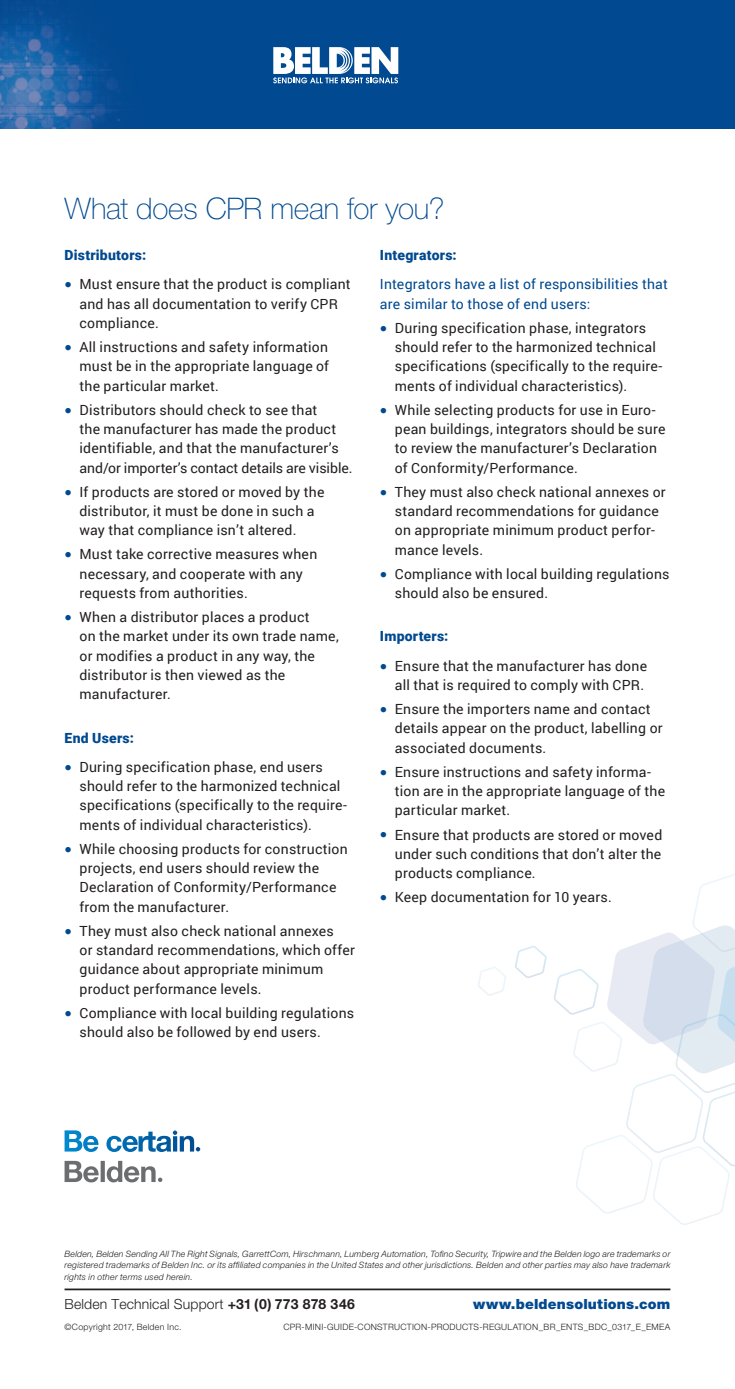
<style>
.page{position:relative;width:735px;height:1389px;background:#fff}
.page>*{position:absolute;margin:0;border:0;box-sizing:border-box;transform-origin:0 0}
.t1{font:100 29.75px "Helvetica Neue";letter-spacing:-.01em;color:#014990}
.t2{font:14px/19.2px "Roboto";letter-spacing:.015em;color:#231f20}
.t3{font:14px/19.2px "Roboto";letter-spacing:.015em;color:#014990}
.t4{font:900 14px "Roboto";letter-spacing:.015em;color:#014990}
.t5{font:300 14px "Helvetica Neue";letter-spacing:.01em;color:#231f20}
.t6{font:900 14px "Helvetica Neue";letter-spacing:.01em;color:#014990}
.t7{font:italic 300 8.75px/11.4px "Helvetica Neue";letter-spacing:.02em;color:#231f20;text-align:justify}
.t8{font:300 8.75px "Helvetica Neue";letter-spacing:.03em;color:#231f20}
.s1{font-family:"Rotis Semi Sans";font-size:14.88px;color:#014990}
.s2{font-weight:700}
</style>
<div class="page">
<hr style="left:64px;top:1289px;width:606px;height:1px;background:#231f20">
<div style="left:0;top:0;width:734px;height:129px;background:#014990"></div>
<svg style="left:273px;top:47px;width:125px;height:36px"></svg>
<img style="left:0;top:3px;width:120px;height:126px">
<svg style="left:478px;top:967px;width:28px;height:29px"></svg>
<svg style="left:515px;top:946px;width:31px;height:32px"></svg>
<svg style="left:554px;top:874px;width:180px;height:351px"></svg>
<svg style="left:64px;top:1161px;width:98px;height:21px"></svg>
<svg style="left:64px;top:1130px;width:136px;height:22px"></svg>
<h1 class="t1" style="left:64px;top:192px;width:381px">What does CPR mean for you?</h1>
<p class="t4" style="left:64px;top:245px;width:83px">Distributors:</p>
<p class="t2" style="left:79px;top:274px;width:273px;text-indent:-15px"><span class="s1">•</span> Must ensure that the product is compliant and has all documentation to verify CPR compliance.</p>
<p class="t2" style="left:79px;top:337px;width:251px;text-align:justify;text-indent:-15px"><span class="s1">•</span> All instructions and safety information must be in the appropriate language of the particular market.</p>
<p class="t2" style="left:79px;top:400px;width:274px;text-indent:-15px"><span class="s1">•</span> Distributors should check to see that<br>the manufacturer has made the product identifiable, and that the manufacturer’s and/or importer’s contact details are visible.</p>
<p class="t2" style="left:79px;top:482px;width:246px;text-indent:-15px"><span class="s1">•</span> If products are stored or moved by the distributor, it must be done in such a way that compliance isn’t altered.</p>
<p class="t2" style="left:79px;top:544px;width:239px;text-indent:-15px"><span class="s1">•</span> Must take corrective measures when necessary, and cooperate with any requests from authorities.</p>
<p class="t2" style="left:79px;top:607px;width:261px;text-indent:-15px"><span class="s1">•</span> When a distributor places a product<br>on the market under its own trade name, or modifies a product in any way, the distributor is then viewed as the manufacturer.</p>
<p class="t4" style="left:64px;top:728px;width:71px">End Users:</p>
<p class="t2" style="left:79px;top:757px;width:269px;text-indent:-15px"><span class="s1">•</span> During specification phase, end users should refer to the harmonized technical specifications (specifically to the require&shy;ments of individual characteristics).</p>
<p class="t2" style="left:79px;top:839px;width:270px;text-indent:-15px"><span class="s1">•</span> While choosing products for construction projects, end users should review the Declaration of Conformity/Performance from the manufacturer.</p>
<p class="t2" style="left:79px;top:921px;width:277px;text-indent:-15px"><span class="s1">•</span> They must also check national annexes<br>or standard recommendations, which offer guidance about appropriate minimum product performance levels.</p>
<p class="t2" style="left:79px;top:1003px;width:276px;text-indent:-15px"><span class="s1">•</span> Compliance with local building regulations should also be followed by end users.</p>
<p class="t4" style="left:379px;top:245px;width:78px">Integrators:</p>
<p class="t3" style="left:379px;top:274px;width:289px">Integrators have a list of responsibilities that are similar to those of end users:</p>
<p class="t2" style="left:394px;top:318px;width:269px;text-indent:-15px"><span class="s1">•</span> During specification phase, integrators should refer to the harmonized technical specifications (specifically to the require&shy;ments of individual characteristics).</p>
<p class="t2" style="left:394px;top:400px;width:272px;text-indent:-15px"><span class="s1">•</span> While selecting products for use in Euro&shy;pean buildings, integrators should be sure to review the manufacturer’s Declaration of Conformity/Performance.</p>
<p class="t2" style="left:394px;top:482px;width:272px;text-indent:-15px"><span class="s1">•</span> They must also check national annexes or standard recommendations for guidance on appropriate minimum product perfor&shy;mance levels.</p>
<p class="t2" style="left:394px;top:564px;width:276px;text-indent:-15px"><span class="s1">•</span> Compliance with local building regulations should also be ensured.</p>
<p class="t4" style="left:379px;top:627px;width:70px">Importers:</p>
<p class="t2" style="left:379px;top:655px;width:268px;text-align:right"><span class="s1">•</span> Ensure that the manufacturer has done all that is required to comply with CPR.</p>
<p class="t2" style="left:394px;top:699px;width:269px;text-indent:-15px"><span class="s1">•</span> Ensure the importers name and contact details appear on the product, labelling or associated documents.</p>
<p class="t2" style="left:394px;top:762px;width:271px;text-indent:-15px"><span class="s1">•</span> Ensure instructions and safety informa&shy;tion are in the appropriate language of the particular market.</p>
<p class="t2" style="left:394px;top:824px;width:269px;text-align:justify;text-indent:-15px"><span class="s1">•</span> Ensure that products are stored or moved under such conditions that don’t alter the products compliance.</p>
<p class="t2" style="left:379px;top:887px;width:233px"><span class="s1">•</span> Keep documentation for 10 years.</p>
<p class="t7" style="left:64px;top:1248px;width:607px">Belden, Belden Sending All The Right Signals, GarrettCom, Hirschmann, Lumberg Automation, Tofino Security, Tripwire and the Belden logo are trademarks or registered trademarks of Belden Inc. or its affiliated companies in the United States and other jurisdictions. Belden and other parties may also have trademark rights in other terms used herein.</p>
<p class="t5" style="left:64px;top:1296px;width:292px">Belden Technical Support <span class="s2">+31 (0) 773 878 346</span></p>
<p class="t6" style="left:473px;top:1296px;width:198px">www.beldensolutions.com</p>
<p class="t8" style="left:64px;top:1322px;width:118px">©Copyright 2017, Belden Inc.</p>
<p class="t8" style="left:283px;top:1322px;width:388px">CPR-MINI-GUIDE-CONSTRUCTION-PRODUCTS-REGULATION_BR_ENTS_BDC_0317_E_EMEA</p>
</div>
